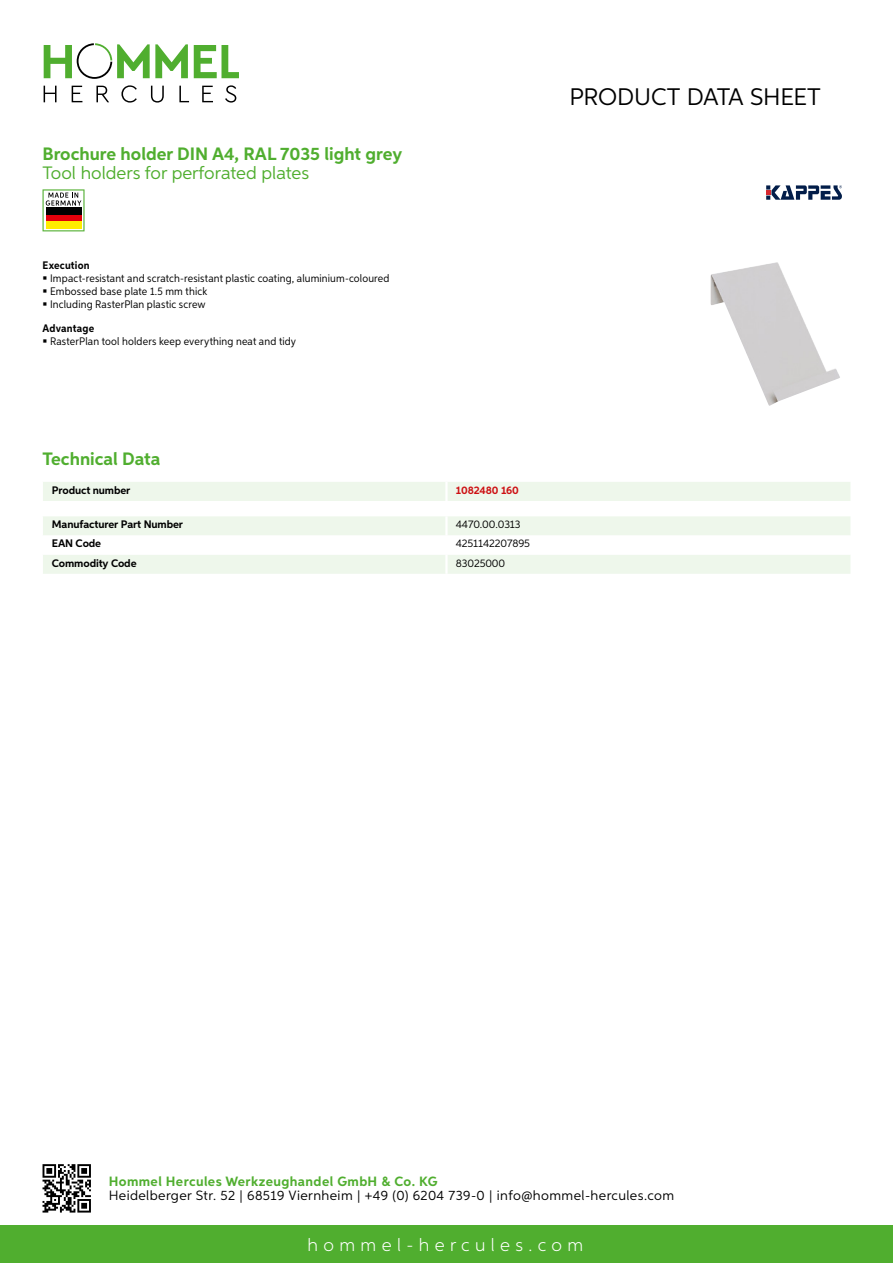
<style>
.page{position:relative;width:893px;height:1263px;background:#fff}
.page>*{position:absolute;margin:0;border:0;box-sizing:border-box;transform-origin:0 0}
.t1{font:24px "Aspira";letter-spacing:-.01em;color:#000}
.t2{font:700 18px "Aspira";color:#50ae2f}
.t3{font:18px "Aspira";color:#50ae2f}
.t4{font:300 18px "Aspira";letter-spacing:.3em;color:#fff}
.t5{font:13.5px "Aspira";letter-spacing:.03em;color:#000}
.t6{font:700 13.5px "Aspira";letter-spacing:.03em;color:#50ae2f}
.t7{font:10.95px/12.8px "Aspira Nar";letter-spacing:.015em;color:#000}
.t8{font:700 10.95px "Aspira";letter-spacing:-.01em;color:#000}
.t9{font:10.95px "Aspira";letter-spacing:-.01em;color:#000}
.t10{font:700 10.95px "Aspira Nar";letter-spacing:.015em;color:#000}
.t11{font:700 10.95px "Aspira";letter-spacing:-.01em;color:#cd1013}
</style>
<div class="page">
<div style="left:0;top:1226px;width:893px;height:37px;background:#50ae2f"></div>
<svg style="left:43px;top:1164px;width:48px;height:48px"></svg>
<svg style="left:194px;top:45px;width:45px;height:33px"></svg>
<svg style="left:44px;top:43px;width:144px;height:36px"></svg>
<svg style="left:44px;top:86px;width:13px;height:16px"></svg>
<svg style="left:72px;top:86px;width:10px;height:16px"></svg>
<svg style="left:96px;top:86px;width:13px;height:16px"></svg>
<svg style="left:121px;top:85px;width:16px;height:18px"></svg>
<svg style="left:151px;top:86px;width:13px;height:17px"></svg>
<svg style="left:179px;top:86px;width:10px;height:16px"></svg>
<svg style="left:202px;top:86px;width:11px;height:16px"></svg>
<svg style="left:225px;top:85px;width:11px;height:18px"></svg>
<div style="left:43px;top:482px;width:807px;height:19px;background:#eef7eb"></div>
<hr style="left:445px;top:482px;width:3px;height:19px;background:#fff">
<svg style="left:43px;top:516px;width:807px;height:58px"></svg>
<hr style="left:445px;top:555px;width:3px;height:19px;background:#fff">
<svg style="left:43px;top:189px;width:42px;height:42px"></svg>
<div style="left:46px;top:214px;width:35px;height:7px;background:#e3000b"></div>
<div style="left:46px;top:208px;width:35px;height:7px;background:#000"></div>
<div style="left:46px;top:221px;width:35px;height:7px;background:#ffed00"></div>
<img style="left:711px;top:262px;width:129px;height:144px">
<svg style="left:766px;top:185px;width:76px;height:15px"></svg>
<h2 class="t2" style="left:43px;top:142px;width:361px">Brochure holder DIN A4, RAL 7035 light grey</h2>
<h2 class="t3" style="left:43px;top:162px;width:268px">Tool holders for perforated plates</h2>
<p class="t10" style="left:43px;top:259px;width:49px">Execution</p>
<p class="t7" style="left:50px;top:272px;width:341px">Impact-resistant and scratch-resistant plastic coating, aluminium-coloured<br>Embossed base plate 1.5 mm thick<br>Including RasterPlan plastic screw</p>
<p class="t10" style="left:43px;top:322px;width:53px">Advantage</p>
<p class="t7" style="left:50px;top:334px;width:248px">RasterPlan tool holders keep everything neat and tidy</p>
<h2 class="t2" style="left:43px;top:448px;width:120px">Technical Data</h2>
<p class="t8" style="left:52px;top:483px;width:80px">Product number</p>
<p class="t11" style="left:456px;top:483px;width:65px">1082480 160</p>
<p class="t8" style="left:52px;top:518px;width:133px">Manufacturer Part Number</p>
<p class="t9" style="left:456px;top:518px;width:66px">4470.00.0313</p>
<p class="t8" style="left:52px;top:537px;width:51px">EAN Code</p>
<p class="t9" style="left:456px;top:537px;width:76px">4251142207895</p>
<p class="t8" style="left:52px;top:556px;width:86px">Commodity Code</p>
<p class="t9" style="left:456px;top:556px;width:51px">83025000</p>
<h1 class="t1" style="left:569px;top:82px;width:253px">Product data sh eet</h1>
<p class="t6" style="left:109px;top:1172px;width:330px">Hommel Hercules Werkzeughandel GmbH &amp; Co. KG</p>
<p class="t5" style="left:109px;top:1187px;width:567px">Heidelberger Str. 52 | 68519 Viernheim | +49 (0) 6204 739-0 | info@hommel-hercules.com</p>
<h2 class="t4" style="left:307px;top:1234px;width:277px">hommel-hercules.com</h2>
</div>
